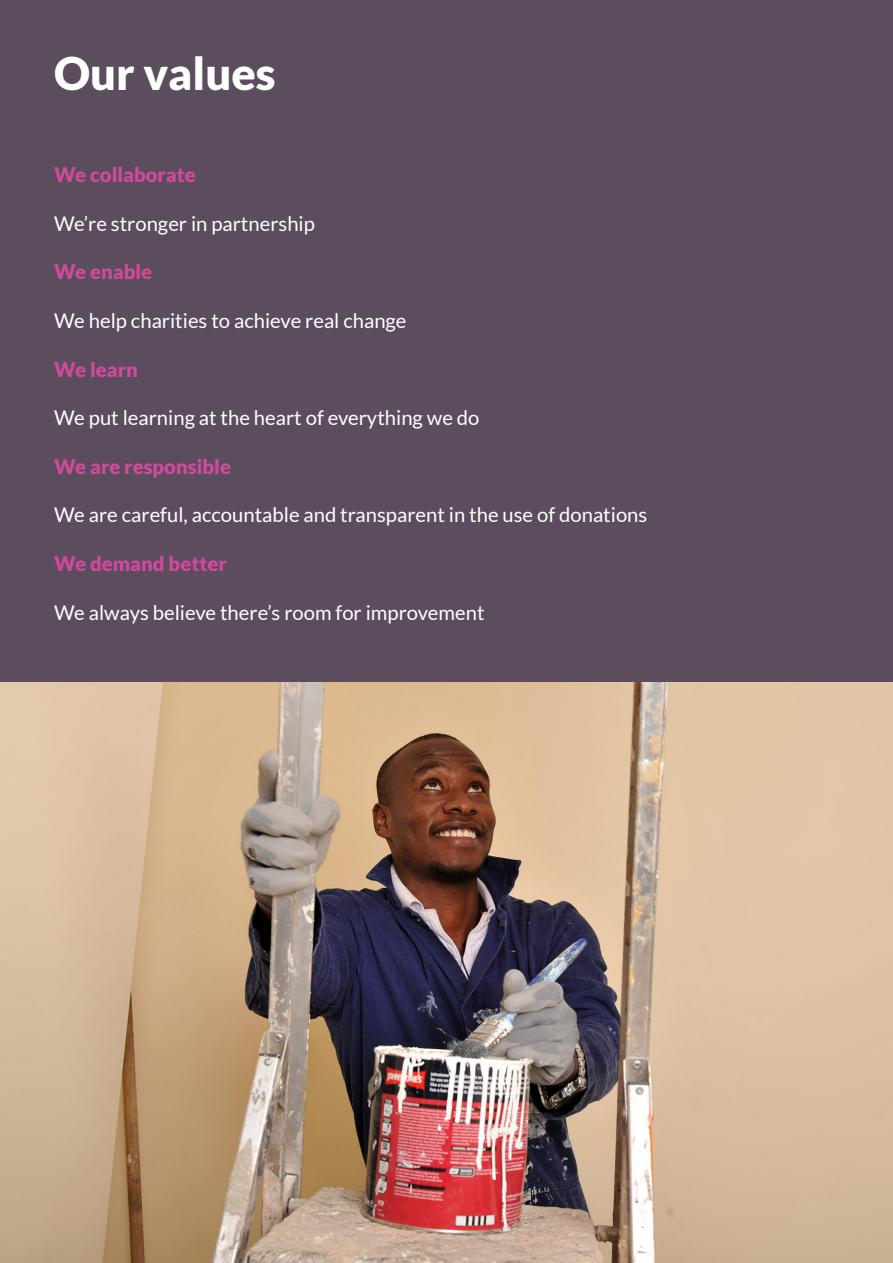
<style>
.page{position:relative;width:893px;height:1263px;background:#5b4c5e}
.page>*{position:absolute;margin:0;border:0;box-sizing:border-box;transform-origin:0 0}
.t1{font:900 45px "Lato";color:#fff}
.t2{font:20.25px "Lato";color:#fff}
.t3{font:900 20.25px "Lato";color:#cf4a9b}
</style>
<div class="page">
<img style="left:0;top:682px;width:893px;height:581px">
<p class="t1" style="left:54px;top:47px;width:223px">Our values</p>
<p class="t3" style="left:54px;top:163px;width:143px">We collaborate</p>
<p class="t2" style="left:54px;top:212px;width:262px">We’re stronger in partnership</p>
<p class="t3" style="left:54px;top:260px;width:100px">We enable</p>
<p class="t2" style="left:54px;top:309px;width:354px">We help charities to achieve real change</p>
<p class="t3" style="left:54px;top:357px;width:85px">We learn</p>
<p class="t2" style="left:54px;top:407px;width:427px">We put learning at the heart of everything we do</p>
<p class="t3" style="left:54px;top:454px;width:179px">We are responsible</p>
<p class="t2" style="left:54px;top:504px;width:595px">We are careful, accountable and transparent in the use of donations</p>
<p class="t3" style="left:54px;top:552px;width:174px">We demand better</p>
<p class="t2" style="left:54px;top:601px;width:432px">We always believe there’s room for improvement</p>
</div>
